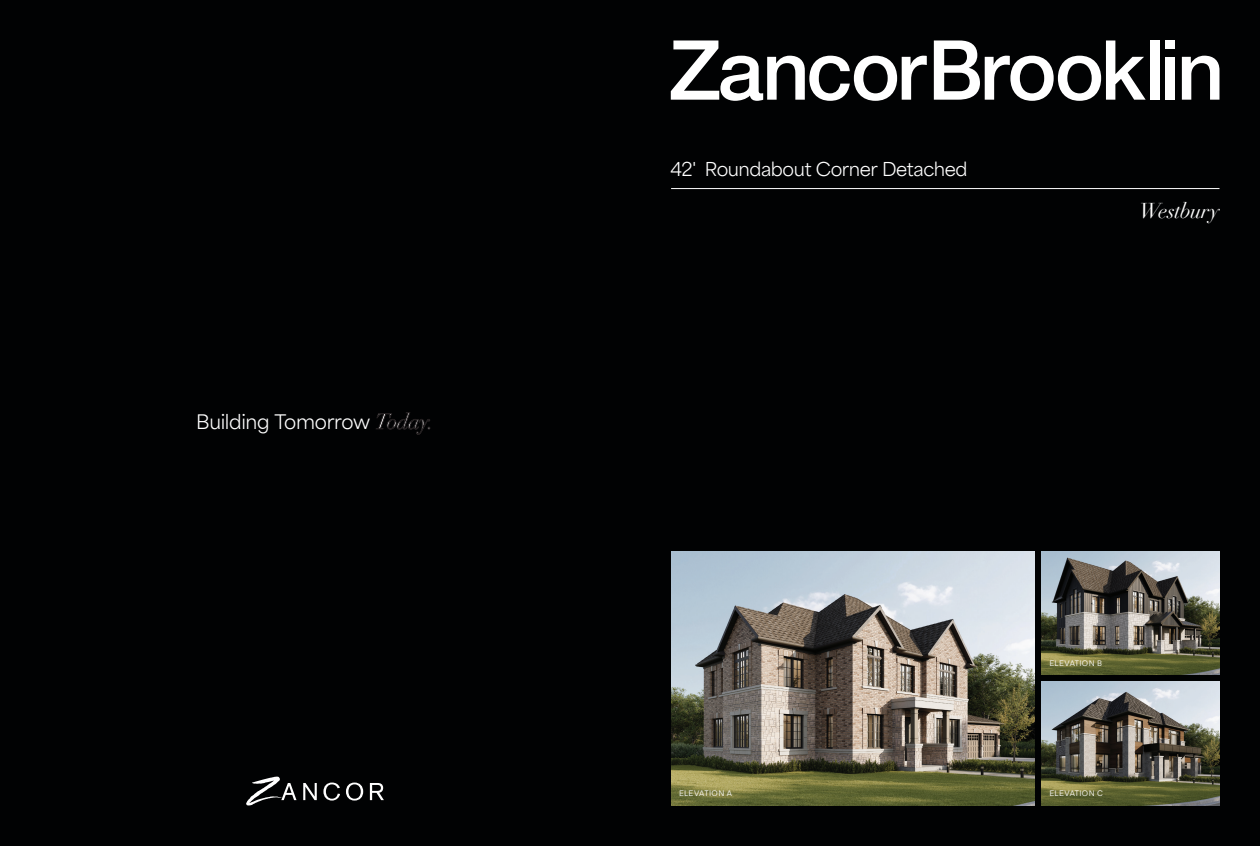
<style>
.page{position:relative;width:1260px;height:846px;background:#010203}
.page>*{position:absolute;margin:0;border:0;box-sizing:border-box;transform-origin:0 0}
.t1{font:italic 21px "Didot";letter-spacing:-.02em;color:#fff}
.t2{font:18.8px "Area Normal";letter-spacing:-.02em;color:#fff}
.t3{font:18px "Area Normal";letter-spacing:-.025em;color:#fff}
.t4{font:8px "ABC Oracle Light Unlicensed Trial";letter-spacing:.04em;color:#fff}
.s1{font-family:"Didot";font-style:italic;font-size:21.5px}
</style>
<div class="page">
<hr style="left:671px;top:188px;width:548px;height:1px;background:#fff">
<svg style="left:671px;top:41px;width:256px;height:60px"></svg>
<div style="left:1165px;top:40px;width:10px;height:9px;background:#fff"></div>
<div style="left:1150px;top:40px;width:10px;height:60px;background:#fff"></div>
<svg style="left:1182px;top:56px;width:38px;height:44px"></svg>
<div style="left:1165px;top:57px;width:10px;height:43px;background:#fff"></div>
<svg style="left:934px;top:40px;width:212px;height:61px"></svg>
<svg style="left:303px;top:783px;width:14px;height:17px"></svg>
<svg style="left:323px;top:783px;width:17px;height:18px"></svg>
<svg style="left:346px;top:783px;width:17px;height:18px"></svg>
<svg style="left:370px;top:783px;width:14px;height:17px"></svg>
<svg style="left:246px;top:776px;width:51px;height:30px"></svg>
<img style="left:671px;top:551px;width:363px;height:255px">
<img style="left:1041px;top:551px;width:179px;height:123px">
<img style="left:1041px;top:682px;width:179px;height:124px">
<h2 class="t2" style="left:196px;top:405px;width:239px">Building Tomorrow <span class="s1">Today.</span></h2>
<h3 class="t3" style="left:670px;top:153px;width:299px">42' Roundabout Corner Detached</h3>
<h1 class="t1" style="left:1140px;top:198px;width:81px">Westbury</h1>
<p class="t4" style="left:679px;top:788px;width:54px">ELEVATION A</p>
<p class="t4" style="left:1049px;top:657px;width:54px">ELEVATION B</p>
<p class="t4" style="left:1049px;top:788px;width:55px">ELEVATION C</p>
</div>
